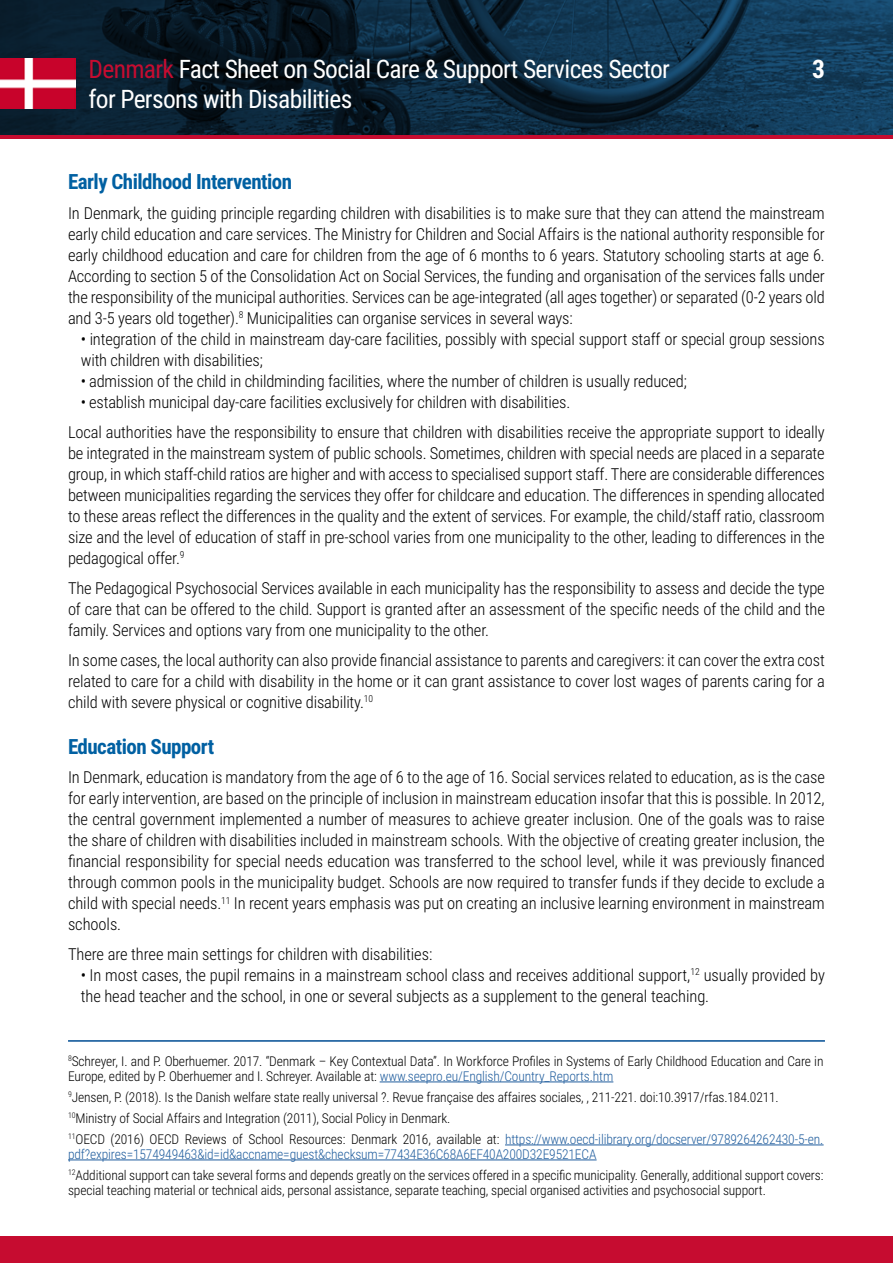
<style>
.page{position:relative;width:893px;height:1263px;background:#fff}
.page>*{position:absolute;margin:0;border:0;box-sizing:border-box;transform-origin:0 0}
.t1{font:25.5px "Roboto Condensed";letter-spacing:-.025em;color:#fff}
.t2{font:700 25.5px "Roboto Condensed";color:#fff}
.t3{font:700 21px "Roboto Condensed";letter-spacing:-.025em;color:#0060a2}
.t4{font:300 16.5px/21px "Roboto Condensed";letter-spacing:-.01em;color:#000;text-align:justify}
.t5{font:300 13.5px/21px "Roboto Condensed";letter-spacing:-.01em;color:#000}
.s1{color:#c60c30}
.s2{color:#215e9e}
</style>
<div class="page">
<svg style="left:0;top:0;width:893px;height:135px;background:#0c293d"></svg>
<div style="left:0;top:1237px;width:893px;height:26px;background:#c60c30"></div>
<hr style="left:0;top:135px;width:893px;height:3px;background:#c60c30">
<img style="left:0;top:59px;width:76px;height:49px">
<hr style="left:380px;top:1081px;width:233px;height:1px;background:#215e9e">
<hr style="left:505px;top:1144px;width:319px;height:1px;background:#215e9e">
<hr style="left:68px;top:1159px;width:529px;height:1px;background:#215e9e">
<hr style="left:68px;top:1040px;width:757px;height:2px;background:#004d94">
<h1 class="t1" style="left:88px;top:51px;width:583px"><span class="s1">Denmark</span> Fact Sheet on Social Care &amp; Support Services Sector</h1>
<h1 class="t2" style="left:812px;top:51px;width:14px">3</h1>
<h1 class="t1" style="left:88px;top:81px;width:265px">for Persons with Disabilities</h1>
<p class="t3" style="left:68px;top:167px;width:226px">Early Childhood Intervention</p>
<p class="t4" style="left:68px;top:202px;width:758px">In Denmark, the guiding principle regarding children with disabilities is to make sure that they can attend the mainstream early child education and care services. The Ministry for Children and Social Affairs is the national authority responsible for early childhood education and care for children from the age of 6 months to 6 years. Statutory schooling starts at age 6.<br>According to section 5 of the Consolidation Act on Social Services, the funding and organisation of the services falls under the responsibility of the municipal authorities. Services can be age-integrated (all ages together) or separated (0-2 years old and 3-5 years old together).<sup>8</sup> Municipalities can organise services in several ways:</p>
<p class="t4" style="left:81px;top:328px;width:745px">• integration of the child in mainstream day-care facilities, possibly with special support staff or special group sessions with children with disabilities;</p>
<p class="t4" style="left:81px;top:370px;width:608px">• admission of the child in childminding facilities, where the number of children is usually reduced;</p>
<p class="t4" style="left:68px;top:386px;width:758px;line-height:30px;text-indent:13px">• establish municipal day-care facilities exclusively for children with disabilities.<br>Local authorities have the responsibility to ensure that children with disabilities receive the appropriate support to ideally</p>
<p class="t4" style="left:68px;top:442px;width:758px">be integrated in the mainstream system of public schools. Sometimes, children with special needs are placed in a separate group, in which staff-child ratios are higher and with access to specialised support staff. There are considerable differences between municipalities regarding the services they offer for childcare and education. The differences in spending allocated to these areas reflect the differences in the quality and the extent of services. For example, the child/staff ratio, classroom size and the level of education of staff in pre-school varies from one municipality to the other, leading to differences in the pedagogical offer.<sup>9</sup></p>
<p class="t4" style="left:68px;top:577px;width:758px">The Pedagogical Psychosocial Services available in each municipality has the responsibility to assess and decide the type of care that can be offered to the child. Support is granted after an assessment of the specific needs of the child and the family. Services and options vary from one municipality to the other.</p>
<p class="t4" style="left:68px;top:648px;width:758px">In some cases, the local authority can also provide financial assistance to parents and caregivers: it can cover the extra cost related to care for a child with disability in the home or it can grant assistance to cover lost wages of parents caring for a child with severe physical or cognitive disability.<sup>10</sup></p>
<p class="t3" style="left:68px;top:731px;width:148px">Education Support</p>
<p class="t4" style="left:68px;top:766px;width:758px">In Denmark, education is mandatory from the age of 6 to the age of 16. Social services related to education, as is the case for early intervention, are based on the principle of inclusion in mainstream education insofar that this is possible. In 2012, the central government implemented a number of measures to achieve greater inclusion. One of the goals was to raise the share of children with disabilities included in mainstream schools. With the objective of creating greater inclusion, the financial responsibility for special needs education was transferred to the school level, while it was previously financed through common pools in the municipality budget. Schools are now required to transfer funds if they decide to exclude a child with special needs.<sup>11</sup> In recent years emphasis was put on creating an inclusive learning environment in mainstream schools.</p>
<p class="t4" style="left:68px;top:943px;width:366px">There are three main settings for children with disabilities:</p>
<p class="t4" style="left:81px;top:964px;width:746px">• In most cases, the pupil remains in a mainstream school class and receives additional support,<sup>12</sup> usually provided by the head teacher and the school, in one or several subjects as a supplement to the general teaching.</p>
<p class="t5" style="left:68px;top:1053px;width:757px;line-height:15px"><sup>8</sup>Schreyer, I. and P. Oberhuemer. 2017. “Denmark – Key Contextual Data”. In Workforce Profiles in Systems of Early Childhood Education and Care in<br>Europe, edited by P. Oberhuemer and I. Schreyer. Available at: <span class="s2">www.seepro.eu/English/Country_Reports.htm</span></p>
<p class="t5" style="left:68px;top:1086px;width:757px"><sup>9</sup>Jensen, P. (2018). Is the Danish welfare state really universal ?. Revue française des affaires sociales, , 211-221. doi:10.3917/rfas.184.0211.<br><sup>10</sup>Ministry of Social Affairs and Integration (2011), Social Policy in Denmark.<br><sup>11</sup>OECD (2016) OECD Reviews of School Resources: Denmark 2016, available at: <span class="s2">https://www.oecd-ilibrary.org/docserver/9789264262430-5-en.</span></p>
<p class="t5" style="left:68px;top:1143px;width:757px"><span class="s2">pdf?expires=1574949463&amp;id=id&amp;accname=guest&amp;checksum=77434E36C68A6EF40A200D32E9521ECA<br></span><sup>12</sup>Additional support can take several forms and depends greatly on the services offered in a specific municipality. Generally, additional support covers:</p>
<p class="t5" style="left:68px;top:1179px;width:699px">special teaching material or technical aids, personal assistance, separate teaching, special organised activities and psychosocial support.</p>
</div>
